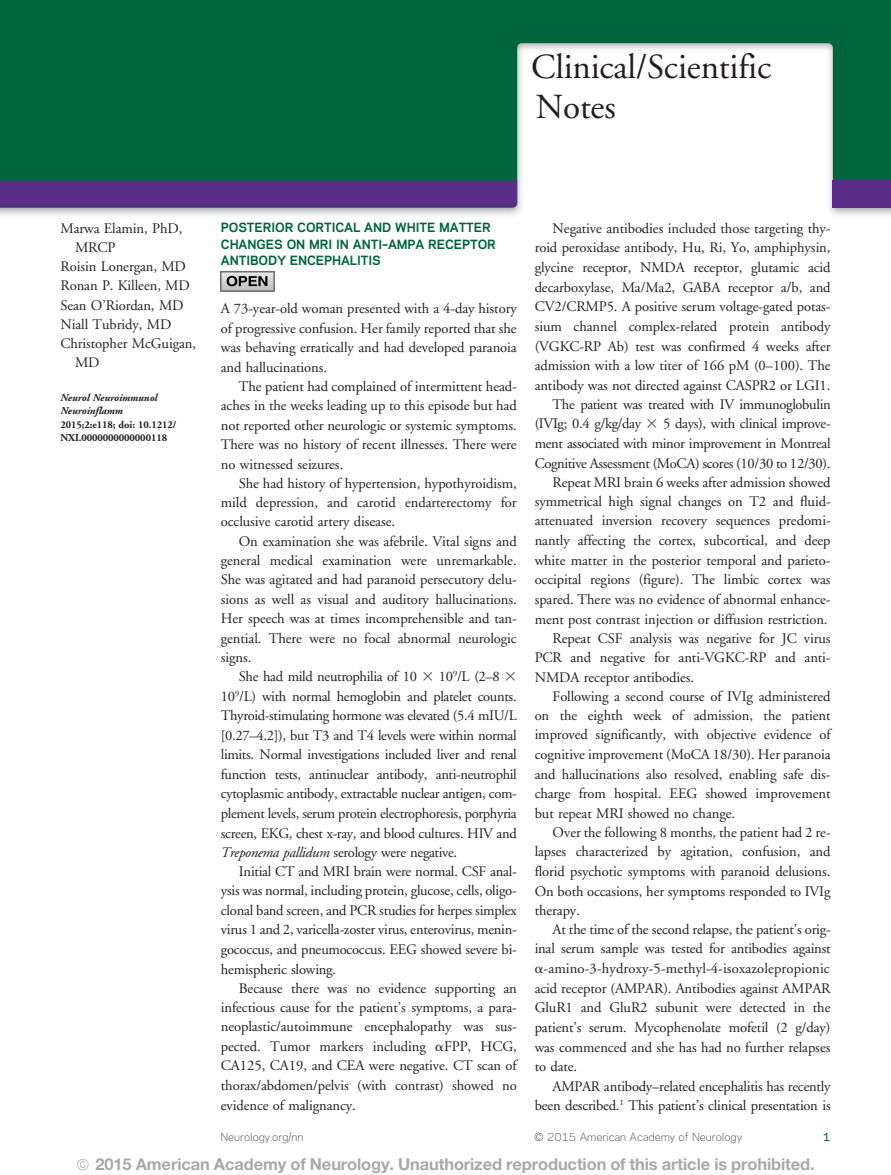
<style>
.page{position:relative;width:891px;height:1175px;background:#fff}
.page>*{position:absolute;margin:0;border:0;box-sizing:border-box;transform-origin:0 0}
.t1{font:35.1px/39.6px "Adv OT35 fdff 1 a";color:#231f20}
.t2{font:16.5px "Adv O Tc 4738 bdb.B";color:#a7a9ac}
.t3{font:14.55px/19.5px "Adv OT35 fdff 1 a";color:#231f20;text-align:justify}
.t4{font:14.55px "Adv OT35 fdff 1 a";letter-spacing:-.02em;color:#231f20}
.t5{font:12px/16.4px "Adv OT0 fade 057";color:#00643d}
.t6{font:10.5px "Adv OT743274 b 5";color:#231f20}
.t7{font:10.5px/13.5px "Adv OT99 a 826 ed.B";color:#231f20}
.t8{font:10.5px/13.5px "Adv O Tabd 60 bcf.BI";color:#231f20}
.t9{font:10.5px "Adv OT440 cb 1 f 2";color:#00643d}
.s1{font-style:inherit}
.s2{font-family:"Adv PS586 B"}
.s3{font-family:"Adv OT819 bc 6 ec.I"}
.s4{font-family:"Adv PS7 DA6"}
.s5{font-family:"Adv PS Sym"}
</style>
<div class="page">
<img style="left:0;top:207px;width:891px;height:8px">
<svg style="left:0;top:0;width:891px;height:207px;fill:#00643d"></svg>
<div style="left:0;top:180px;width:517px;height:27px;background:#592d85"></div>
<div style="left:833px;top:180px;width:58px;height:27px;background:#592d85"></div>
<img style="left:221px;top:271px;width:53px;height:21px">
<h1 class="t1" style="left:531px;top:50px;width:241px">Clinical/Scientific<br>Notes</h1>
<p class="t3" style="left:60px;top:220px;width:123px">Marwa Elamin, PhD,</p>
<p class="t3" style="left:75px;top:239px;width:42px">MRCP</p>
<p class="t3" style="left:60px;top:258px;width:127px">Roisin Lonergan, MD</p>
<p class="t3" style="left:60px;top:277px;width:131px">Ronan P. Killeen, MD</p>
<p class="t3" style="left:60px;top:296px;width:124px">Sean O<span class="s1">’</span>Riordan, MD</p>
<p class="t3" style="left:60px;top:315px;width:112px">Niall Tubridy, MD</p>
<p class="t3" style="left:60px;top:334px;width:137px">Christopher McGuigan,</p>
<p class="t3" style="left:75px;top:354px;width:26px">MD</p>
<p class="t8" style="left:60px;top:391px;width:98px">Neurol Neuroimmunol<br>Neuroinflamm</p>
<p class="t7" style="left:60px;top:417px;width:117px">2015;2:e118; doi: 10.1212/<br>NXI.0000000000000118</p>
<p class="t5" style="left:221px;top:221px;width:277px">POSTERIOR CORTICAL AND WHITE MATTER<br>CHANGES ON MRI IN ANTI<span class="s1">–</span>AMPA RECEPTOR<br>ANTIBODY ENCEPHALITIS</p>
<p class="t3" style="left:221px;top:300px;width:297px">A 73-year-old woman presented with a 4-day history of progressive confusion. Her family reported that she was behaving erratically and had developed paranoia and hallucinations.</p>
<p class="t3" style="left:221px;top:378px;width:297px;text-indent:18px">The patient had complained of intermittent head&shy;aches in the weeks leading up to this episode but had not reported other neurologic or systemic symptoms.<br>There was no history of recent illnesses. There were no witnessed seizures.</p>
<p class="t3" style="left:221px;top:475px;width:297px;text-indent:18px">She had history of hypertension, hypothyroidism, mild depression, and carotid endarterectomy for occlusive carotid artery disease.</p>
<p class="t3" style="left:221px;top:532px;width:297px;text-indent:18px">On examination she was afebrile. Vital signs and general medical examination were unremarkable.<br>She was agitated and had paranoid persecutory delu&shy;sions as well as visual and auditory hallucinations.<br>Her speech was at times incomprehensible and tan&shy;gential. There were no focal abnormal neurologic signs.</p>
<p class="t3" style="left:221px;top:668px;width:297px;text-indent:18px">She had mild neutrophilia of 10 <span class="s2">3</span> 10<sup>9</sup>/L (2<span class="s1">–</span>8 <span class="s2">3<br></span>10<sup>9</sup>/L) with normal hemoglobin and platelet counts.<br>Thyroid-stimulating hormone was elevated (5.4 mIU/L [0.27<span class="s1">–</span>4.2]), but T3 and T4 levels were within normal limits. Normal investigations included liver and renal function tests, antinuclear antibody, anti-neutrophil cytoplasmic antibody, extractable nuclear antigen, com&shy;plement levels, serum protein electrophoresis, porphyria screen, EKG, chest x-ray, and blood cultures. HIV and <span class="s3">Treponema pallidum</span> serology were negative.</p>
<p class="t3" style="left:221px;top:863px;width:298px;text-indent:18px">Initial CT and MRI brain were normal. CSF anal&shy;ysis was normal, including protein, glucose, cells, oligo&shy;clonal band screen, and PCR studies for herpes simplex virus 1 and 2, varicella-zoster virus, enterovirus, menin&shy;gococcus, and pneumococcus. EEG showed severe bi&shy;hemispheric slowing.</p>
<p class="t3" style="left:221px;top:979px;width:297px;text-indent:18px">Because there was no evidence supporting an infectious cause for the patient<span class="s1">’</span>s symptoms, a para&shy;neoplastic/autoimmune encephalopathy was sus&shy;pected. Tumor markers including <span class="s4">a</span>FPP, HCG, CA125, CA19, and CEA were negative. CT scan of thorax/abdomen/pelvis (with contrast) showed no evidence of malignancy.</p>
<p class="t3" style="left:553px;top:220px;width:279px">Negative antibodies included those targeting thy-</p>
<p class="t3" style="left:535px;top:239px;width:297px">roid peroxidase antibody, Hu, Ri, Yo, amphiphysin,</p>
<p class="t3" style="left:535px;top:259px;width:297px">glycine receptor, NMDA receptor, glutamic acid</p>
<p class="t3" style="left:535px;top:279px;width:297px">decarboxylase, Ma/Ma2, GABA receptor a/b, and</p>
<p class="t3" style="left:535px;top:298px;width:297px">CV2/CRMP5. A positive serum voltage-gated potas-</p>
<p class="t3" style="left:535px;top:318px;width:297px">sium channel complex-related protein antibody</p>
<p class="t3" style="left:535px;top:338px;width:297px">(VGKC-RP Ab) test was confirmed 4 weeks after</p>
<p class="t3" style="left:535px;top:357px;width:297px">admission with a low titer of 166 pM (0<span class="s1">–</span>100). The</p>
<p class="t3" style="left:535px;top:377px;width:297px">antibody was not directed against CASPR2 or LGI1.</p>
<p class="t4" style="left:553px;top:399px;width:280px">The patient was treated with IV immunoglobulin</p>
<p class="t4" style="left:535px;top:418px;width:297px">(IVIg; 0.4 g/kg/day <span class="s2">3</span> 5 days), with clinical improve-</p>
<p class="t4" style="left:535px;top:437px;width:297px">ment associated with minor improvement in Montreal</p>
<p class="t4" style="left:535px;top:457px;width:297px">Cognitive Assessment (MoCA) scores (10/30 to 12/30).</p>
<p class="t3" style="left:553px;top:473px;width:279px">Repeat MRI brain 6 weeks after admission showed</p>
<p class="t3" style="left:535px;top:492px;width:297px">symmetrical high signal changes on T2 and fluid-</p>
<p class="t3" style="left:535px;top:512px;width:297px">attenuated inversion recovery sequences predomi-</p>
<p class="t3" style="left:535px;top:532px;width:297px">nantly affecting the cortex, subcortical, and deep</p>
<p class="t3" style="left:535px;top:551px;width:297px">white matter in the posterior temporal and parieto-</p>
<p class="t3" style="left:535px;top:571px;width:297px">occipital regions (figure). The limbic cortex was</p>
<p class="t3" style="left:535px;top:591px;width:297px">spared. There was no evidence of abnormal enhance-</p>
<p class="t3" style="left:535px;top:611px;width:294px">ment post contrast injection or diffusion restriction.</p>
<p class="t3" style="left:553px;top:630px;width:279px">Repeat CSF analysis was negative for JC virus</p>
<p class="t3" style="left:535px;top:649px;width:297px">PCR and negative for anti-VGKC-RP and anti-</p>
<p class="t3" style="left:535px;top:668px;width:161px">NMDA receptor antibodies.</p>
<p class="t3" style="left:553px;top:687px;width:279px">Following a second course of IVIg administered</p>
<p class="t3" style="left:535px;top:706px;width:297px">on the eighth week of admission, the patient</p>
<p class="t3" style="left:535px;top:726px;width:297px">improved significantly, with objective evidence of</p>
<p class="t3" style="left:535px;top:746px;width:297px">cognitive improvement (MoCA 18/30). Her paranoia</p>
<p class="t3" style="left:535px;top:765px;width:297px">and hallucinations also resolved, enabling safe dis-</p>
<p class="t3" style="left:535px;top:785px;width:297px">charge from hospital. EEG showed improvement</p>
<p class="t3" style="left:535px;top:805px;width:202px">but repeat MRI showed no change.</p>
<p class="t3" style="left:553px;top:824px;width:279px">Over the following 8 months, the patient had 2 re-</p>
<p class="t3" style="left:535px;top:843px;width:297px">lapses characterized by agitation, confusion, and</p>
<p class="t3" style="left:535px;top:862px;width:297px">florid psychotic symptoms with paranoid delusions.</p>
<p class="t3" style="left:535px;top:882px;width:297px">On both occasions, her symptoms responded to IVIg</p>
<p class="t3" style="left:535px;top:902px;width:47px">therapy.</p>
<p class="t3" style="left:553px;top:921px;width:279px">At the time of the second relapse, the patient<span class="s1">’</span>s orig-</p>
<p class="t3" style="left:535px;top:940px;width:297px">inal serum sample was tested for antibodies against</p>
<p class="t3" style="left:535px;top:960px;width:297px"><span class="s4">a</span>-amino-3-hydroxy-5-methyl-4-isoxazolepropionic</p>
<p class="t3" style="left:535px;top:979px;width:297px">acid receptor (AMPAR). Antibodies against AMPAR</p>
<p class="t3" style="left:535px;top:999px;width:297px">GluR1 and GluR2 subunit were detected in the</p>
<p class="t3" style="left:535px;top:1019px;width:297px">patient<span class="s1">’</span>s serum. Mycophenolate mofetil (2 g/day)</p>
<p class="t3" style="left:535px;top:1038px;width:297px">was commenced and she has had no further relapses</p>
<p class="t3" style="left:535px;top:1058px;width:44px">to date.</p>
<p class="t3" style="left:553px;top:1077px;width:279px">AMPAR antibody<span class="s1">–</span>related encephalitis has recently</p>
<p class="t3" style="left:535px;top:1096px;width:298px">been described.<sup>1</sup> This patient<span class="s1">’</span>s clinical presentation is</p>
<p class="t6" style="left:220px;top:1132px;width:84px">Neurology.org/nn</p>
<p class="t6" style="left:534px;top:1132px;width:209px">© 2015 American Academy of Neurology</p>
<p class="t9" style="left:823px;top:1132px;width:9px">1</p>
<p class="t2" style="left:76px;top:1158px;width:740px"><span class="s5">ª</span> 2015 American Academy of Neurology. Unauthorized reproduction of this article is prohibited.</p>
</div>
